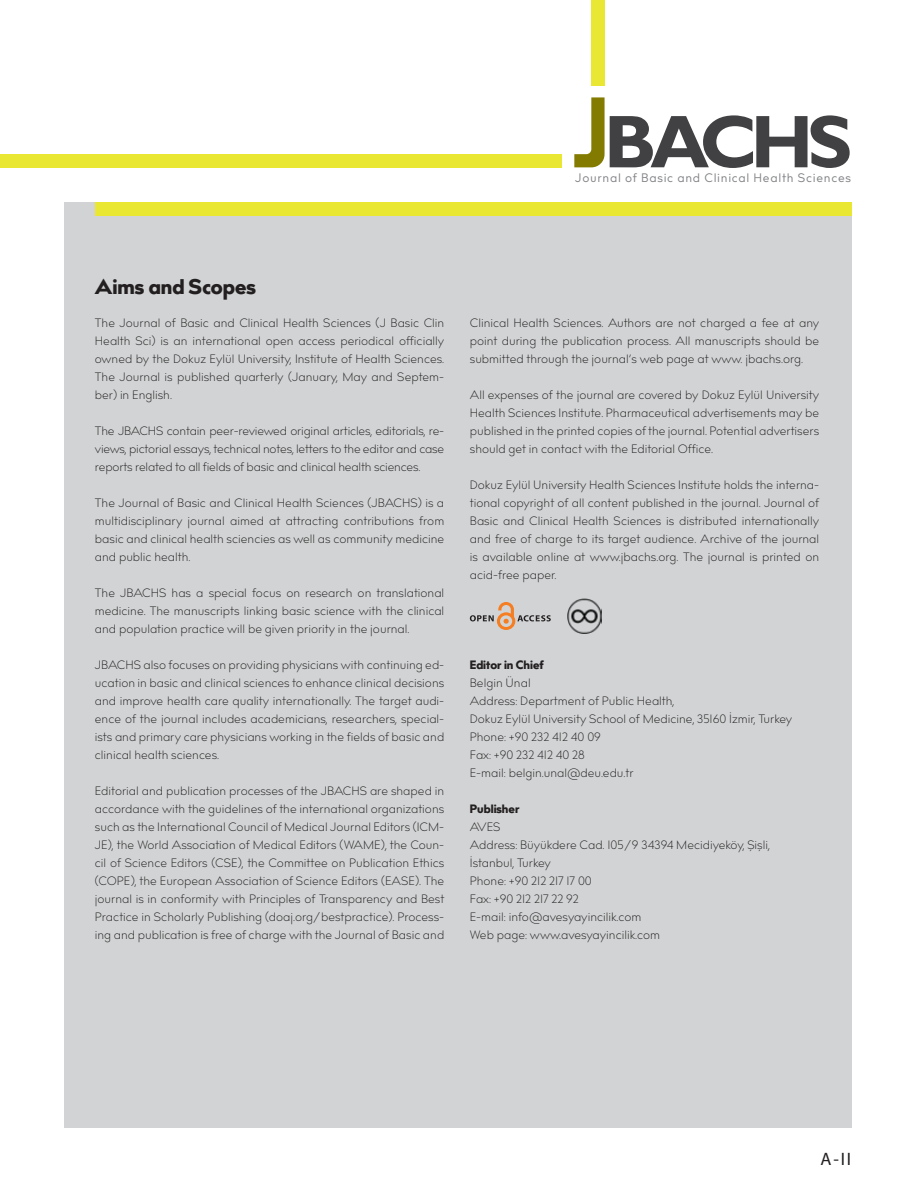
<style>
.page{position:relative;width:915px;height:1191px;background:#fff}
.page>*{position:absolute;margin:0;border:0;box-sizing:border-box;transform-origin:0 0}
.t1{font:21px "billcorporatenarrow super";color:#231f20}
.t2{font:18px "Myriad Pro";color:#231f20}
.t3{font:12.15px "billcorporatenarrow";letter-spacing:.06em;color:#808285}
.t4{font:300 12px/18px "billcorporatenarrow";color:#231f20;text-align:justify}
.t5{font:12px "billcorporatenarrow super";color:#231f20}
</style>
<div class="page">
<div style="left:591px;top:0;width:13px;height:86px;background:#e9e732"></div>
<div style="left:0;top:154px;width:561px;height:13px;background:#e9e732"></div>
<svg style="left:574px;top:97px;width:275px;height:71px"></svg>
<div style="left:64px;top:202px;width:786px;height:925px;background:#d1d3d4"></div>
<div style="left:95px;top:202px;width:755px;height:13px;background:#e9e732"></div>
<svg style="left:469px;top:602px;width:81px;height:28px"></svg>
<img style="left:567px;top:599px;width:34px;height:34px">
<p class="t3" style="left:575px;top:169px;width:277px">Journal of Basic and Clinical Health Sciences</p>
<h1 class="t1" style="left:95px;top:272px;width:162px">Aims and Scopes</h1>
<p class="t4" style="left:95px;top:314px;width:351px">The Journal of Basic and Clinical Health Sciences (J Basic Clin Health Sci) is an international open access periodical officially owned by the Dokuz Eylül University, Institute of Health Sciences.<br>The Journal is published quarterly (January, May and Septem&shy;ber) in English.</p>
<p class="t4" style="left:95px;top:422px;width:351px">The JBACHS contain peer-reviewed original articles, editorials, re&shy;views, pictorial essays, technical notes, letters to the editor and case reports related to all fields of basic and clinical health sciences.</p>
<p class="t4" style="left:95px;top:494px;width:351px">The Journal of Basic and Clinical Health Sciences (JBACHS) is a multidisciplinary journal aimed at attracting contributions from basic and clinical health sciencies as well as community medicine and public health.</p>
<p class="t4" style="left:95px;top:584px;width:351px">The JBACHS has a special focus on research on translational medicine. The manuscripts linking basic science with the clinical and population practice will be given priority in the journal.</p>
<p class="t4" style="left:95px;top:656px;width:351px">JBACHS also focuses on providing physicians with continuing ed&shy;ucation in basic and clinical sciences to enhance clinical decisions and improve health care quality internationally. The target audi&shy;ence of the journal includes academicians, researchers, special&shy;ists and primary care physicians working in the fields of basic and clinical health sciences.</p>
<p class="t4" style="left:95px;top:782px;width:351px">Editorial and publication processes of the JBACHS are shaped in accordance with the guidelines of the international organizations such as the International Council of Medical Journal Editors (ICM-JE), the World Association of Medical Editors (WAME), the Coun&shy;cil of Science Editors (CSE), the Committee on Publication Ethics (COPE), the European Association of Science Editors (EASE). The journal is in conformity with Principles of Transparency and Best Practice in Scholarly Publishing (doaj.org/bestpractice). Process&shy;ing and publication is free of charge with the Journal of Basic and</p>
<p class="t4" style="left:469px;top:314px;width:351px">Clinical Health Sciences. Authors are not charged a fee at any point during the publication process. All manuscripts should be submitted through the journal’s web page at www. jbachs.org.</p>
<p class="t4" style="left:469px;top:386px;width:351px">All expenses of the journal are covered by Dokuz Eylül University Health Sciences Institute. Pharmaceutical advertisements may be published in the printed copies of the journal. Potential advertisers should get in contact with the Editorial Office.</p>
<p class="t4" style="left:469px;top:476px;width:351px">Dokuz Eylül University Health Sciences Institute holds the interna&shy;tional copyright of all content published in the journal. Journal of Basic and Clinical Health Sciences is distributed internationally and free of charge to its target audience. Archive of the journal is available online at www.jbachs.org. The journal is printed on acid-free paper.</p>
<p class="t5" style="left:469px;top:656px;width:75px">Editor in Chief</p>
<p class="t4" style="left:469px;top:674px;width:324px;text-align:left">Belgin Ünal<br>Address: Department of Public Health,<br>Dokuz Eylül University School of Medicine, 35160 İzmir, Turkey<br>Phone: +90 232 412 40 09<br>Fax: +90 232 412 40 28<br>E-mail: belgin.unal@deu.edu.tr</p>
<p class="t5" style="left:469px;top:800px;width:51px">Publisher</p>
<p class="t4" style="left:469px;top:818px;width:301px;text-align:left">AVES<br>Address: Büyükdere Cad. 105/9 34394 Mecidiyeköy, Şişli,<br>İstanbul, Turkey<br>Phone: +90 212 217 17 00<br>Fax: +90 212 217 22 92<br>E-mail: info@avesyayincilik.com<br>Web page: www.avesyayincilik.com</p>
<h2 class="t2" style="left:820px;top:1147px;width:32px">A-II</h2>
</div>
